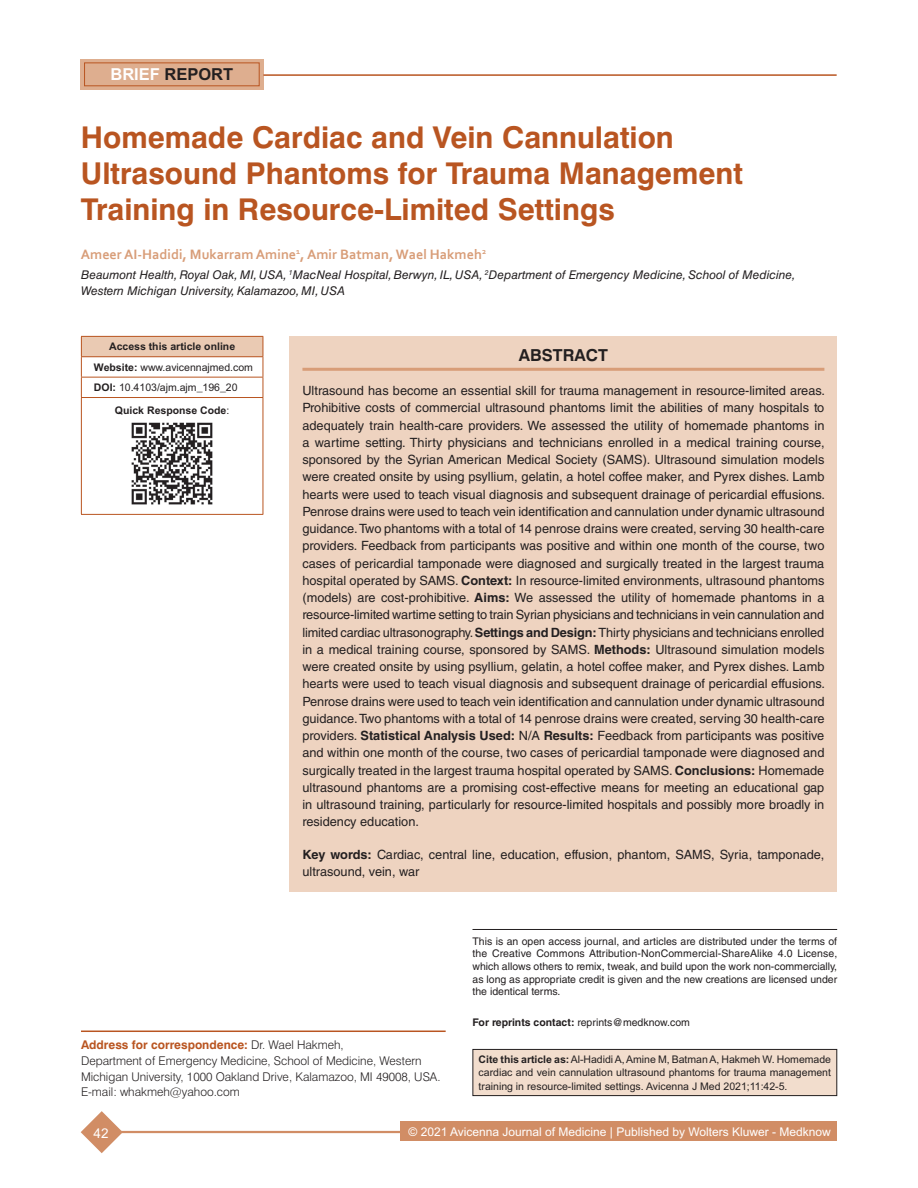
<style>
.page{position:relative;width:918px;height:1188px;background:#fff}
.page>*{position:absolute;margin:0;border:0;box-sizing:border-box;transform-origin:0 0}
.t1{font:700 30px/36px "Swiss 721 BT";color:#b95521}
.t2{font:700 16.5px "Arial MT Std";color:#231f20}
.t3{font:700 16.5px "Swiss 721 BT";color:#231f20}
.t4{font:700 14.25px "Corbel";color:#d89d78}
.t5{font:13.5px "Arial MT Std";color:#fff}
.t6{font:12.75px/17.2px "Helvetica LT Std";color:#231f20;text-align:justify}
.t7{font:300 12px/15.8px "Swiss 721 BT";color:#231f20}
.t8{font:italic 12px/15.8px "Helvetica LT Std";color:#231f20}
.t9{font:12px "Arial MT Std";color:#fff}
.t10{font:10.5px/12.6px "Helvetica LT Std";color:#231f20;text-align:justify}
.t11{font:10.5px/20.4px "Arial MT Std";color:#231f20}
.t12{font:700 10.5px "Arial MT Std";color:#231f20}
.s1{color:#fff}
.s2{font-weight:700}
.s3{font-weight:400}
.s4{font-weight:700;color:#b95521}
</style>
<div class="page">
<svg style="left:81px;top:1111px;width:42px;height:42px"></svg>
<hr style="left:120px;top:1131px;width:382px;height:2px;background:#d18d65">
<div style="left:401px;top:1122px;width:436px;height:19px;background:#d18d65"></div>
<div style="left:80px;top:59px;width:183px;height:31px;background:#deae8f"></div>
<div style="left:84px;top:63px;width:176px;height:23px;border:1px solid #b95521"></div>
<hr style="left:263px;top:74px;width:574px;height:2px;background:#b95521">
<div style="left:81px;top:336px;width:182px;height:21px;background:#eacab3"></div>
<hr style="left:81px;top:336px;width:182px;height:1px;background:#b95521">
<hr style="left:81px;top:356px;width:182px;height:1px;background:#b95521">
<svg style="left:81px;top:337px;width:1px;height:60px"></svg>
<svg style="left:263px;top:337px;width:1px;height:60px"></svg>
<hr style="left:81px;top:377px;width:182px;height:1px;background:#b95521">
<hr style="left:81px;top:398px;width:1px;height:116px;background:#b95521">
<hr style="left:263px;top:398px;width:1px;height:116px;background:#b95521">
<hr style="left:81px;top:397px;width:182px;height:1px;background:#b95521">
<hr style="left:81px;top:514px;width:182px;height:1px;background:#b95521">
<img style="left:131px;top:422px;width:82px;height:83px">
<div style="left:290px;top:337px;width:547px;height:58px;background:#eed3c0"></div>
<hr style="left:302px;top:368px;width:522px;height:3px;background:#d89d78">
<div style="left:290px;top:372px;width:547px;height:473px;background:#eed3c0"></div>
<div style="left:290px;top:834px;width:547px;height:58px;background:#eed3c0"></div>
<hr style="left:81px;top:1031px;width:365px;height:1px;background:#b95521">
<hr style="left:472px;top:929px;width:365px;height:1px;background:#231f20">
<div style="left:473px;top:1049px;width:364px;height:47px;background:#f2ddcd"></div>
<div style="left:472px;top:1049px;width:365px;height:47px;border:1px solid #231f20"></div>
<p class="t2" style="left:110px;top:65px;width:124px"><span class="s1">BRIEF</span> REPORT</p>
<h1 class="t1" style="left:81px;top:119px;width:664px">Homemade Cardiac and Vein Cannulation<br>Ultrasound Phantoms for Trauma Management<br>Training in Resource-Limited Settings</h1>
<p class="t4" style="left:81px;top:245px;width:407px">Ameer AI-Hadidi, Mukarram Amine<sup>1</sup>, Amir Batman, Wael Hakmeh<sup>2</sup></p>
<p class="t8" style="left:81px;top:267px;width:716px">Beaumont Health, Royal Oak, MI, USA, <sup>1</sup>MacNeal Hospital, Berwyn, IL, USA, <sup>2</sup>Department of Emergency Medicine, School of Medicine,<br>Western Michigan University, Kalamazoo, MI, USA</p>
<p class="t11" style="left:94px;top:336px;width:161px;text-indent:15px"><span class="s2">Access this article online<br>Website:</span> www.avicennajmed.com<br><span class="s2">DOI:</span> 10.4103/ajm.ajm_196_20</p>
<p class="t12" style="left:115px;top:404px;width:116px">Quick Response Code<span class="s3">:</span></p>
<p class="t3" style="left:519px;top:345px;width:91px">ABSTRACT</p>
<p class="t6" style="left:302px;top:382px;width:524px">Ultrasound has become an essential skill for trauma management in resource-limited areas.<br>Prohibitive costs of commercial ultrasound phantoms limit the abilities of many hospitals to adequately train health-care providers. We assessed the utility of homemade phantoms in a wartime setting. Thirty physicians and technicians enrolled in a medical training course, sponsored by the Syrian American Medical Society (SAMS). Ultrasound simulation models were created onsite by using psyllium, gelatin, a hotel coffee maker, and Pyrex dishes. Lamb hearts were used to teach visual diagnosis and subsequent drainage of pericardial effusions.<br>Penrose drains were used to teach vein identification and cannulation under dynamic ultrasound guidance. Two phantoms with a total of 14 penrose drains were created, serving 30 health-care providers. Feedback from participants was positive and within one month of the course, two cases of pericardial tamponade were diagnosed and surgically treated in the largest trauma hospital operated by SAMS. <span class="s2">Context:</span> In resource-limited environments, ultrasound phantoms (models) are cost-prohibitive. <span class="s2">Aims:</span> We assessed the utility of homemade phantoms in a resource-limited wartime setting to train Syrian physicians and technicians in vein cannulation and limited cardiac ultrasonography. <span class="s2">Settings and Design:</span> Thirty physicians and technicians enrolled in a medical training course, sponsored by SAMS. <span class="s2">Methods:</span> Ultrasound simulation models were created onsite by using psyllium, gelatin, a hotel coffee maker, and Pyrex dishes. Lamb hearts were used to teach visual diagnosis and subsequent drainage of pericardial effusions.<br>Penrose drains were used to teach vein identification and cannulation under dynamic ultrasound guidance. Two phantoms with a total of 14 penrose drains were created, serving 30 health-care providers. <span class="s2">Statistical Analysis Used:</span> N/A <span class="s2">Results:</span> Feedback from participants was positive and within one month of the course, two cases of pericardial tamponade were diagnosed and surgically treated in the largest trauma hospital operated by SAMS. <span class="s2">Conclusions:</span> Homemade ultrasound phantoms are a promising cost-effective means for meeting an educational gap in ultrasound training, particularly for resource-limited hospitals and possibly more broadly in residency education.</p>
<p class="t6" style="left:302px;top:845px;width:523px"><span class="s2">Key words:</span> Cardiac, central line, education, effusion, phantom, SAMS, Syria, tamponade, ultrasound, vein, war</p>
<p class="t7" style="left:81px;top:1037px;width:361px"><span class="s4">Address for correspondence:</span> Dr. Wael Hakmeh,<br>Department of Emergency Medicine, School of Medicine, Western Michigan University, 1000 Oakland Drive, Kalamazoo, MI 49008, USA.<br>E-mail: whakmeh@yahoo.com</p>
<p class="t10" style="left:472px;top:935px;width:366px">This is an open access journal, and articles are distributed under the terms of the Creative Commons Attribution-NonCommercial-ShareAlike 4.0 License, which allows others to remix, tweak, and build upon the work non-commercially, as long as appropriate credit is given and the new creations are licensed under the identical terms.</p>
<p class="t10" style="left:472px;top:1016px;width:219px"><span class="s2">For reprints contact:</span> reprints@medknow.com</p>
<p class="t11" style="left:479px;top:1052px;width:354px;line-height:13.5px;text-align:justify"><span class="s2">Cite this article as:</span> Al-Hadidi A, Amine M, Batman A, Hakmeh W. Homemade cardiac and vein cannulation ultrasound phantoms for trauma management training in resource-limited settings. Avicenna J Med 2021;11:42-5.</p>
<p class="t5" style="left:94px;top:1125px;width:17px">42</p>
<p class="t9" style="left:409px;top:1125px;width:424px">© 2021 Avicenna Journal of Medicine | Published by Wolters Kluwer - Medknow</p>
</div>
